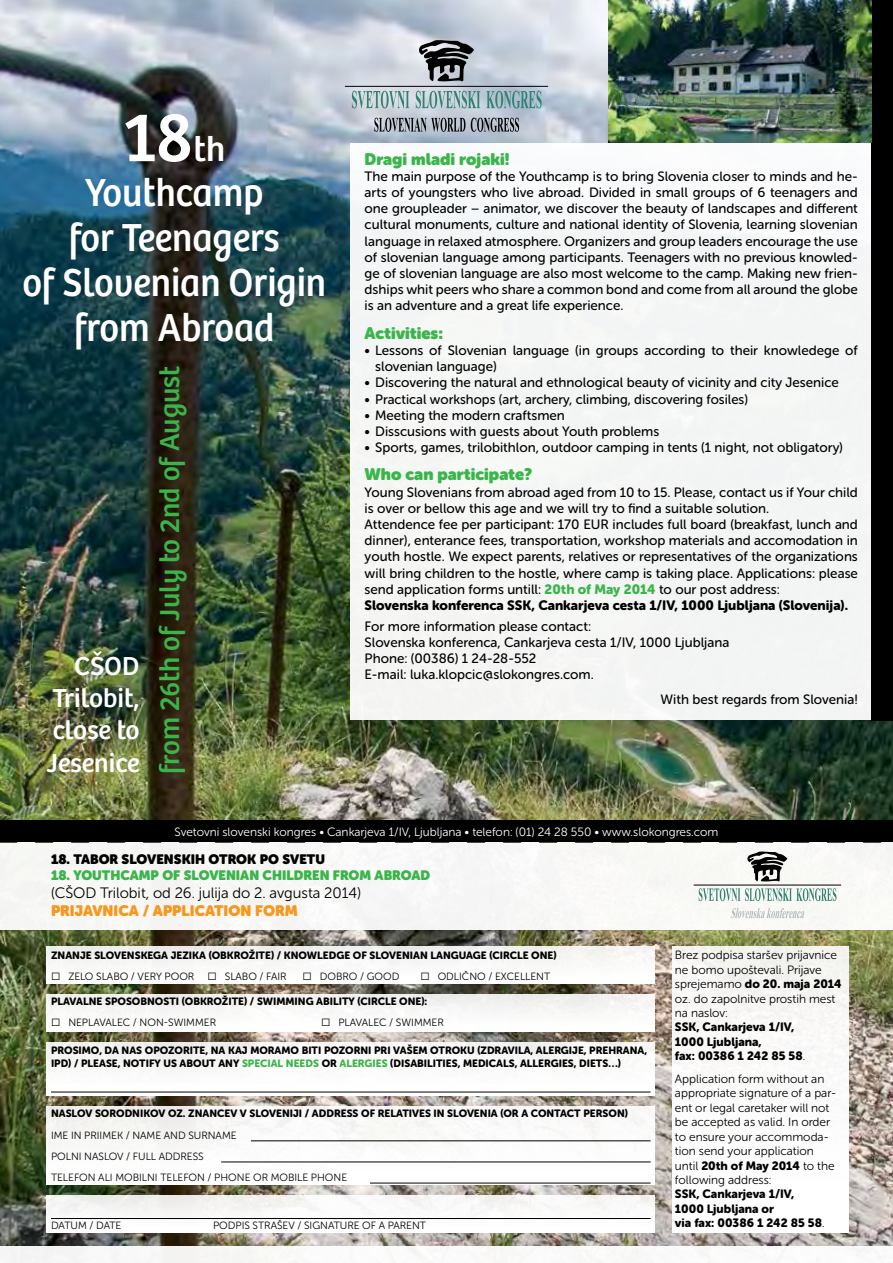
<style>
.page{position:relative;width:893px;height:1263px;background:#fff}
.page>*{position:absolute;margin:0;border:0;box-sizing:border-box;transform-origin:0 0}
.t1{font:72px "Bree";color:#fff}
.t2{font:40.5px/45px "Bree";color:#fff;text-align:center;scale:.93 1}
.t3{font:28.5px "Bree";color:#39b54a}
.t4{font:27px/32.4px "Bree";color:#fff;text-align:justify}
.t5{font:16.5px "Museo Sans Rounded";color:#39b54a}
.t6{font:15px "Museo Sans Rounded 300";color:#000}
.t7{font:15px "Museo Sans Rounded";color:#f7971d}
.t8{font:13.5px/16.2px "Museo Sans Rounded 500";color:#000}
.t9{font:13.5px "Museo Sans Rounded 900";color:#000}
.t10{font:13.5px "Museo Sans Rounded";color:#39b54a}
.t11{font:13.5px "Museo Sans Rounded";color:#000}
.t12{font:12px/14.4px "Museo Sans Rounded 300";color:#000}
.t13{font:12px/14.4px "Museo Sans Rounded 900";color:#000}
.t14{font:12px "Museo Sans Rounded 300";color:#fff}
.t15{font:10.5px/12.6px "Museo Sans Rounded 900";color:#000}
.t16{font:10.5px/21.1px "Museo Sans Rounded 300";color:#000}
.s1{font-size:36px}
.s2{font-family:"Museo Sans Rounded 900";color:#39b54a}
.s3{font-family:"Alright Sans";font-weight:500}
.s4{color:#39b54a}
.s5{font-family:"Museo Sans Rounded 300"}
</style>
<div class="page">
<img style="left:0;top:0;width:893px;height:1246px">
<div style="left:0;top:842px;width:893px;height:87px;background:#f7f8f6"></div>
<div style="left:47px;top:946px;width:608px;height:37px;background:#f9f9f8"></div>
<div style="left:672px;top:946px;width:176px;height:287px;background:#fff"></div>
<div style="left:47px;top:994px;width:608px;height:37px;background:#f9f8f7"></div>
<div style="left:47px;top:1042px;width:608px;height:53px;background:#fff"></div>
<div style="left:47px;top:1106px;width:608px;height:79px;background:#fff"></div>
<div style="left:47px;top:1196px;width:608px;height:37px;background:#fff"></div>
<div style="left:0;top:821px;width:893px;height:21px;background:#000"></div>
<div style="left:350px;top:143px;width:543px;height:577px;background:#f4f5f5"></div>
<div style="left:872px;top:0;width:21px;height:721px;background:#000"></div>
<img style="left:608px;top:0;width:264px;height:143px">
<svg style="left:747px;top:851px;width:40px;height:31px"></svg>
<svg style="left:699px;top:888px;width:137px;height:13px"></svg>
<hr style="left:694px;top:885px;width:147px;height:1px;background:#000">
<svg style="left:731px;top:908px;width:73px;height:10px"></svg>
<svg style="left:0;top:842px;width:882px;height:1px"></svg>
<svg style="left:419px;top:40px;width:55px;height:42px;background:#6c6f74"></svg>
<svg style="left:352px;top:91px;width:57px;height:18px"></svg>
<svg style="left:416px;top:91px;width:64px;height:18px"></svg>
<svg style="left:486px;top:91px;width:56px;height:18px"></svg>
<svg style="left:374px;top:118px;width:91px;height:14px"></svg>
<svg style="left:471px;top:118px;width:48px;height:14px"></svg>
<hr style="left:345px;top:86px;width:203px;height:1px;background:#000">
<hr style="left:51px;top:1092px;width:600px;height:1px;background:#000">
<hr style="left:251px;top:1140px;width:400px;height:1px;background:#000">
<hr style="left:221px;top:1162px;width:430px;height:1px;background:#000">
<hr style="left:370px;top:1183px;width:281px;height:1px;background:#000">
<hr style="left:51px;top:1218px;width:600px;height:1px;background:#000">
<h1 class="t1" style="left:123px;top:95px;width:104px">18<span class="s1">th</span></h1>
<h2 class="t2" style="left:22px;top:171px;width:328px">Youthcamp<br>for Teenagers<br>of Slovenian Origin from Abroad</h2>
<h3 class="t3" style="left:153px;top:774px;width:410px;rotate:-90deg">from 26th of July to 2nd of August</h3>
<h3 class="t4" style="left:47px;top:650px;width:95px;text-indent:28px">CŠOD Trilobit, close to Jesenice</h3>
<p class="t5" style="left:365px;top:149px;width:146px">Dragi mladi rojaki!</p>
<p class="t8" style="left:365px;top:168px;width:495px;text-align:justify">The main purpose of the Youthcamp is to bring Slovenia closer to minds and he&shy;arts of youngsters who live abroad. Divided in small groups of 6 teenagers and one groupleader – animator, we discover the beauty of landscapes and different cultural monuments, culture and national identity of Slovenia, learning slovenian language in relaxed atmosphere. Organizers and group leaders encourage the use of slovenian language among participants. Teenagers with no previous knowled&shy;ge of slovenian language are also most welcome to the camp. Making new frien&shy;dships whit peers who share a common bond and come from all around the globe is an adventure and a great life experience.</p>
<p class="t5" style="left:365px;top:323px;width:80px">Activities:</p>
<p class="t8" style="left:375px;top:342px;width:484px;text-indent:-11px">• Lessons of Slovenian language (in groups according to their knowledege of slovenian language)</p>
<p class="t8" style="left:365px;top:375px;width:476px">• Discovering the natural and ethnological beauty of vicinity and city Jesenice</p>
<p class="t8" style="left:365px;top:391px;width:385px">• Practical workshops (art, archery, climbing, discovering fosiles)</p>
<p class="t8" style="left:365px;top:407px;width:202px">• Meeting the modern craftsmen</p>
<p class="t8" style="left:365px;top:423px;width:296px">• Disscusions with guests about Youth problems</p>
<p class="t8" style="left:365px;top:439px;width:480px">• Sports, games, trilobithlon, outdoor camping in tents (1 night, not obligatory)</p>
<p class="t5" style="left:365px;top:465px;width:169px">Who can participate?</p>
<p class="t8" style="left:365px;top:484px;width:495px">Young Slovenians from abroad aged from 10 to 15. Please, contact us if Your child is over or bellow this age and we will try to find a suitable solution.<br>Attendence fee per participant: 170 EUR includes full board (breakfast, lunch and dinner), enterance fees, transportation, workshop materials and accomodation in youth hostle. We expect parents, relatives or representatives of the organizations will bring children to the hostle, where camp is taking place. Applications: please send application forms untill: <span class="s2">20th of May 2014</span> to our post address:</p>
<p class="t9" style="left:365px;top:598px;width:485px">Slovenska konferenca SSK, Cankarjeva cesta 1/IV, 1000 Ljubljana (Slovenija).</p>
<p class="t8" style="left:365px;top:618px;width:366px">For more information please contact:<br>Slovenska konferenca, Cankarjeva cesta 1/IV, 1000 Ljubljana Phone: (00386) 1 24-28-552<br>E-mail: luka.klopcic@slokongres.com.</p>
<p class="t8" style="left:660px;top:691px;width:199px">With best regards from Slovenia!</p>
<p class="t14" style="left:175px;top:825px;width:545px">Svetovni slovenski kongres • Cankarjeva 1/IV, Ljubljana • telefon: (01) 24 28 550 • www.slokongres.com</p>
<p class="t11" style="left:51px;top:852px;width:276px">18. TABOR SLOVENSKIH OTROK PO SVETU</p>
<p class="t10" style="left:51px;top:868px;width:381px">18. YOUTHCAMP OF SLOVENIAN CHILDREN FROM ABROAD</p>
<p class="t6" style="left:51px;top:885px;width:312px">(CŠOD Trilobit, od 26. julija do 2. avgusta 2014)</p>
<p class="t7" style="left:51px;top:902px;width:248px">PRIJAVNICA / APPLICATION FORM</p>
<p class="t15" style="left:51px;top:949px;width:507px">ZNANJE SLOVENSKEGA JEZIKA (OBKROŽITE) / KNOWLEDGE OF SLOVENIAN LANGUAGE (CIRCLE ONE)</p>
<p class="t16" style="left:51px;top:966px;width:145px"><span class="s3">□</span> ZELO SLABO / VERY POOR</p>
<p class="t16" style="left:207px;top:966px;width:81px"><span class="s3">□</span> SLABO / FAIR</p>
<p class="t16" style="left:302px;top:966px;width:98px"><span class="s3">□</span> DOBRO / GOOD</p>
<p class="t16" style="left:420px;top:966px;width:131px"><span class="s3">□</span> ODLIČNO / EXCELLENT</p>
<p class="t15" style="left:51px;top:995px;width:378px">PLAVALNE SPOSOBNOSTI (OBKROŽITE) / SWIMMING ABILITY (CIRCLE ONE):</p>
<p class="t16" style="left:51px;top:1012px;width:167px"><span class="s3">□</span> NEPLAVALEC / NON-SWIMMER</p>
<p class="t16" style="left:321px;top:1012px;width:124px"><span class="s3">□</span> PLAVALEC / SWIMMER</p>
<p class="t15" style="left:51px;top:1044px;width:598px">PROSIMO, DA NAS OPOZORITE, NA KAJ MORAMO BITI POZORNI PRI VAŠEM OTROKU (ZDRAVILA, ALERGIJE, PREHRANA,<br>IPD) / PLEASE, NOTIFY US ABOUT ANY <span class="s4">SPECIAL NEEDS</span> OR <span class="s4">ALERGIES</span> (DISABILITIES, MEDICALS, ALLERGIES, DIETS…)</p>
<p class="t15" style="left:51px;top:1107px;width:578px">NASLOV SORODNIKOV OZ. ZNANCEV V SLOVENIJI / ADDRESS OF RELATIVES IN SLOVENIA (OR A CONTACT PERSON)</p>
<p class="t16" style="left:51px;top:1124px;width:298px">IME IN PRIIMEK / NAME AND SURNAME<br>POLNI NASLOV / FULL ADDRESS<br>TELEFON ALI MOBILNI TELEFON / PHONE OR MOBILE PHONE</p>
<p class="t16" style="left:51px;top:1215px;width:72px">DATUM / DATE</p>
<p class="t16" style="left:213px;top:1215px;width:215px">PODPIS STRAŠEV / SIGNATURE OF A PARENT</p>
<p class="t12" style="left:675px;top:948px;width:164px">Brez podpisa staršev prijavnice ne bomo upoštevali. Prijave</p>
<p class="t13" style="left:675px;top:977px;width:168px"><span class="s5">sprejemamo</span> do 20. maja 2014</p>
<p class="t12" style="left:675px;top:991px;width:162px">oz. do zapolnitve prostih mest na naslov:</p>
<p class="t13" style="left:675px;top:1020px;width:132px">SSK, Cankarjeva 1/IV,<br>1000 Ljubljana,<br>fax: 00386 1 242 85 58<span class="s5">.</span></p>
<p class="t12" style="left:675px;top:1072px;width:163px">Application form without an appropriate signature of a par&shy;ent or legal caretaker will not be accepted as valid. In order to ensure your accommoda&shy;tion send your application</p>
<p class="t13" style="left:675px;top:1158px;width:161px"><span class="s5">until</span> 20th of May 2014 <span class="s5">to the</span></p>
<p class="t12" style="left:675px;top:1173px;width:98px">following address:</p>
<p class="t13" style="left:675px;top:1187px;width:151px">SSK, Cankarjeva 1/IV,<br>1000 Ljubljana or<br>via fax: 00386 1 242 85 58<span class="s5">.</span></p>
</div>
